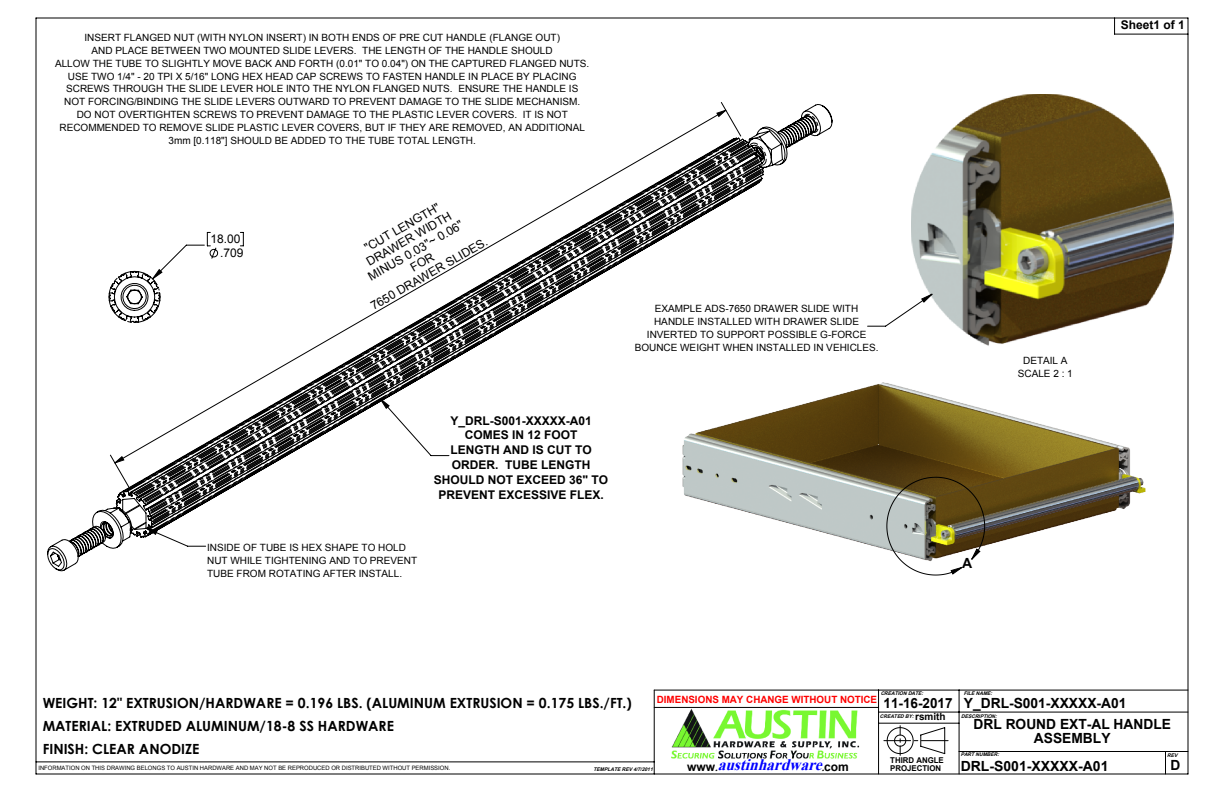
<style>
.page{position:relative;width:1224px;height:792px;background:#fff}
.page>*{position:absolute;margin:0;border:0;box-sizing:border-box;transform-origin:0 0}
.t1{font:italic 700 16px "Times New Roman";color:#00f;scale:.96 1}
.t2{font:700 14px/23.1px "Century Gothic";color:#000}
.t3{font:700 14px/14px "Arial";color:#000;text-align:center}
.t4{font:700 14px "Arial";color:#000;scale:.96 1}
.t5{font:700 12px/14.8px "Arial";color:#000;text-align:center}
.t6{font:12px/13.4px "Arial";color:#000;text-align:center}
.t7{font:10px/12.8px "Arial";color:#000;text-align:center}
.t8{font:700 10px "Arial";color:#f00}
.t9{font:700 8px/8px "Arial";color:#000}
.t10{font:6px "Arial";color:#000}
.t11{font:italic 700 5px "Arial";color:#000}
.s1{font-style:normal;font-size:10px}
.s2{font-family:"Arial";font-style:normal;font-size:12px;color:#000}
.s3{font-size:10px;color:#000}
</style>
<div class="page">
<img style="left:877px;top:395px;width:269px;height:155px">
<img style="left:912px;top:95px;width:261px;height:251px">
<hr style="left:36px;top:18px;width:1152px;height:1px;background:#000">
<hr style="left:36px;top:18px;width:1px;height:756px;background:#000">
<hr style="left:36px;top:774px;width:1152px;height:1px;background:#000">
<hr style="left:1188px;top:18px;width:1px;height:756px;background:#000">
<hr style="left:36px;top:762px;width:618px;height:1px;background:#000">
<svg style="left:1114px;top:19px;width:1px;height:15px"></svg>
<hr style="left:1115px;top:34px;width:73px;height:1px;background:#000">
<svg style="left:653px;top:689px;width:536px;height:86px"></svg>
<img style="left:886px;top:477px;width:99px;height:99px">
<svg style="left:833px;top:294px;width:99px;height:240px"></svg>
<svg style="left:47px;top:104px;width:786px;height:468px"></svg>
<svg style="left:749px;top:143px;width:18px;height:23px"></svg>
<svg style="left:804px;top:114px;width:15px;height:19px"></svg>
<svg style="left:153px;top:182px;width:607px;height:354px"></svg>
<svg style="left:123px;top:138px;width:612px;height:354px"></svg>
<svg style="left:116px;top:491px;width:37px;height:47px"></svg>
<svg style="left:108px;top:232px;width:136px;height:91px"></svg>
<p class="t7" style="left:55px;top:31px;width:536px">INSERT FLANGED NUT (WITH NYLON INSERT) IN BOTH ENDS OF PRE CUT HANDLE (FLANGE OUT)<br>AND PLACE BETWEEN TWO MOUNTED SLIDE LEVERS. THE LENGTH OF THE HANDLE SHOULD<br>ALLOW THE TUBE TO SLIGHTLY MOVE BACK AND FORTH (0.01" TO 0.04") ON THE CAPTURED FLANGED NUTS.<br>USE TWO 1/4" - 20 TPI X 5/16" LONG HEX HEAD CAP SCREWS TO FASTEN HANDLE IN PLACE BY PLACING SCREWS THROUGH THE SLIDE LEVER HOLE INTO THE NYLON FLANGED NUTS. ENSURE THE HANDLE IS NOT FORCING/BINDING THE SLIDE LEVERS OUTWARD TO PREVENT DAMAGE TO THE SLIDE MECHANISM.<br>DO NOT OVERTIGHTEN SCREWS TO PREVENT DAMAGE TO THE PLASTIC LEVER COVERS. IT IS NOT RECOMMENDED TO REMOVE SLIDE PLASTIC LEVER COVERS, BUT IF THEY ARE REMOVED, AN ADDITIONAL 3mm [0.118"] SHOULD BE ADDED TO THE TUBE TOTAL LENGTH.</p>
<p class="t6" style="left:210px;top:232px;width:35px;line-height:14px;text-align:right">18.00 .709</p>
<p class="t6" style="left:342px;top:255px;width:134px;rotate:-30deg">"CUT LENGTH"<br>DRAWER WIDTH<br>MINUS 0.03"~ 0.06"<br>FOR<br>7650 DRAWER SLIDES.</p>
<p class="t5" style="left:434px;top:413px;width:176px">Y_DRL-S001-XXXXX-A01<br>COMES IN 12 FOOT<br>LENGTH AND IS CUT TO<br>ORDER. TUBE LENGTH<br>SHOULD NOT EXCEED 36" TO<br>PREVENT EXCESSIVE FLEX.</p>
<p class="t7" style="left:207px;top:541px;width:212px;text-align:left">INSIDE OF TUBE IS HEX SHAPE TO HOLD<br>NUT WHILE TIGHTENING AND TO PREVENT<br>TUBE FROM ROTATING AFTER INSTALL.</p>
<p class="t7" style="left:635px;top:302px;width:245px">EXAMPLE ADS-7650 DRAWER SLIDE WITH HANDLE INSTALLED WITH DRAWER SLIDE INVERTED TO SUPPORT POSSIBLE G-FORCE BOUNCE WEIGHT WHEN INSTALLED IN VEHICLES.</p>
<p class="t5" style="left:1121px;top:18px;width:65px">Sheet1 of 1</p>
<p class="t7" style="left:1018px;top:354px;width:56px">DETAIL A<br>SCALE 2 : 1</p>
<h2 class="t3" style="left:962px;top:556px;width:12px">A</h2>
<p class="t11" style="left:881px;top:690px;width:46px">CREATION DATE:</p>
<p class="t11" style="left:964px;top:690px;width:32px">FILENAME:</p>
<p class="t11" style="left:880px;top:713px;width:67px">CREATED BY: <span class="s1">r s m i t h</span></p>
<p class="t8" style="left:657px;top:693px;width:222px">DIMENSIONS MAY CHANGE WITHOUT NOTICE</p>
<h2 class="t2" style="left:43px;top:690px;width:591px">WEIGHT: 12" EXTRUSION/HARDWARE = 0.196 LBS. (ALUMINUM EXTRUSION = 0.175 LBS./FT.)<br>MATERIAL: EXTRUDED ALUMINUM/18-8 SS HARDWARE</h2>
<h2 class="t3" style="left:964px;top:696px;width:164px">Y_DRL-S001-XXXXX-A01</h2>
<h2 class="t4" style="left:884px;top:694px;width:73px">11-16-2017</h2>
<p class="t11" style="left:961px;top:713px;width:39px">DESCRIPTION:</p>
<p class="t11" style="left:961px;top:751px;width:42px">PARTNUMBER:</p>
<h2 class="t3" style="left:974px;top:718px;width:199px">DRL ROUND EXT-AL HANDLE<br>ASSEMBLY</h2>
<h2 class="t2" style="left:43px;top:736px;width:158px">FINISH: CLEAR ANODIZE</h2>
<p class="t11" style="left:1167px;top:752px;width:14px">REV</p>
<h2 class="t3" style="left:1170px;top:758px;width:11px">D</h2>
<p class="t9" style="left:890px;top:756px;width:55px">THIRD ANGLE<br>PROJECTION</p>
<p class="t11" style="left:594px;top:766px;width:63px">TEMPLATEREV4/7/2011</p>
<h1 class="t1" style="left:687px;top:754px;width:170px"><span class="s2">w w w</span> <span class="s3">.</span>austinhardware<span class="s3">.</span><span class="s2">c o m</span></h1>
<h2 class="t3" style="left:961px;top:759px;width:149px">DRL-S001-XXXXX-A01</h2>
<p class="t10" style="left:38px;top:764px;width:413px">INFORMATION ON THIS DRAWING BELONGS TO AUSTIN HARDWARE AND MAY NOT BE REPRODUCED OR DISTRIBUTED WITHOUT PERMISSION.</p>
</div>
